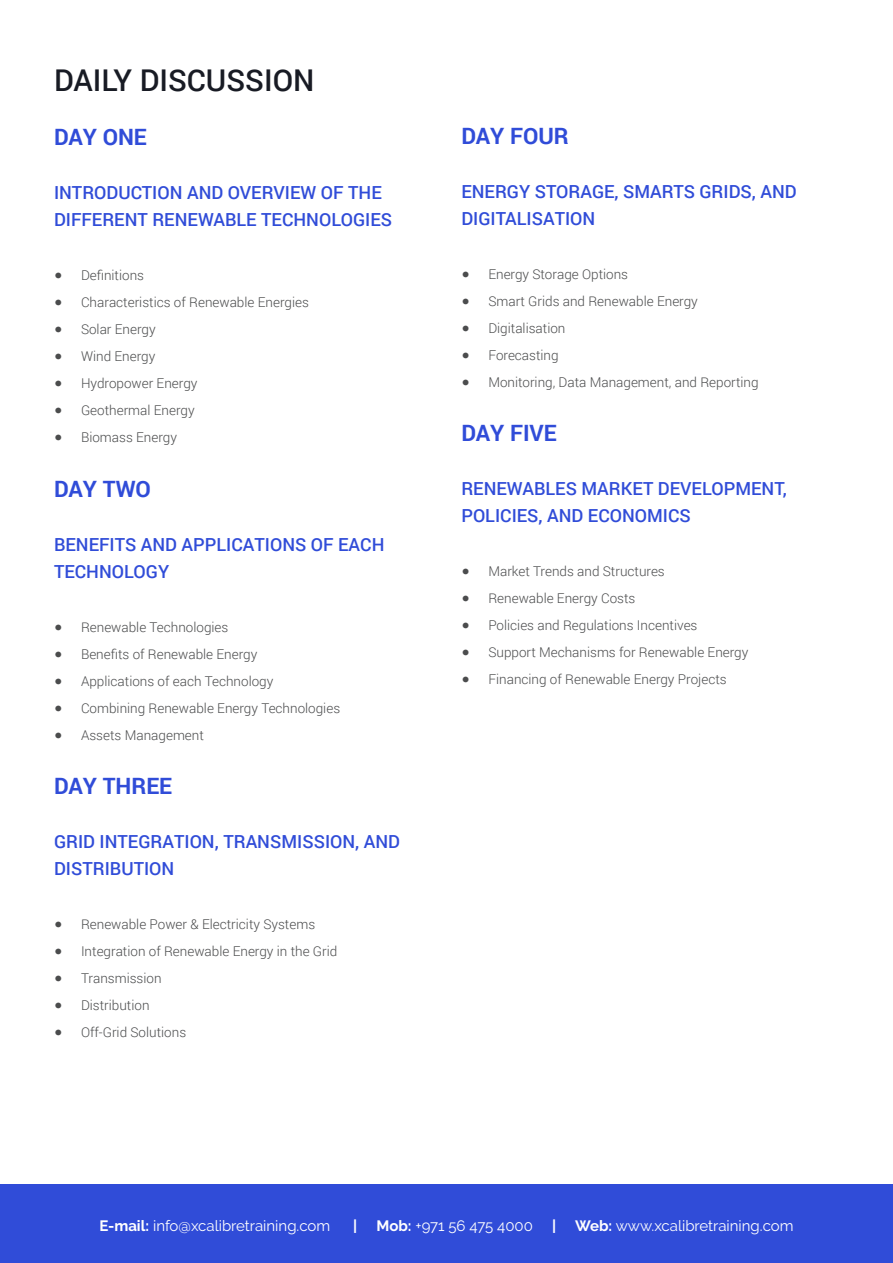
<style>
.page{position:relative;width:893px;height:1263px;background:#fff}
.page>*{position:absolute;margin:0;border:0;box-sizing:border-box;transform-origin:0 0}
.t1{font:500 30px "Roboto";color:#181b24}
.t2{font:700 22.5px "Roboto";color:#304cd8}
.t3{font:500 18px/27px "Roboto";color:#304cd8}
.t4{font:15px "Raleway";color:#fff}
.t5{font:700 15px "Raleway";color:#fff}
.t6{font:300 13.5px "Roboto";color:#4b4c4d}
.s1{font-family:"Helvetica Neue";font-weight:400}
.s2{font-weight:700}
</style>
<div class="page">
<div style="left:0;top:1184px;width:893px;height:79px;background:#304cd8"></div>
<p class="t1" style="left:54px;top:60px;width:262px">DAILY DISCUSSION</p>
<p class="t2" style="left:54px;top:122px;width:94px">DAY ONE</p>
<p class="t3" style="left:54px;top:179px;width:340px">INTRODUCTION AND OVERVIEW OF THE<br>DIFFERENT RENEWABLE TECHNOLOGIES</p>
<p class="t6" style="left:54px;top:266px;width:92px"><span class="s1">●</span> Definitions</p>
<p class="t6" style="left:54px;top:293px;width:256px"><span class="s1">●</span> Characteristics of Renewable Energies</p>
<p class="t6" style="left:54px;top:320px;width:103px"><span class="s1">●</span> Solar Energy</p>
<p class="t6" style="left:54px;top:347px;width:103px"><span class="s1">●</span> Wind Energy</p>
<p class="t6" style="left:54px;top:374px;width:145px"><span class="s1">●</span> Hydropower Energy</p>
<p class="t6" style="left:54px;top:401px;width:142px"><span class="s1">●</span> Geothermal Energy</p>
<p class="t6" style="left:54px;top:428px;width:125px"><span class="s1">●</span> Biomass Energy</p>
<p class="t2" style="left:54px;top:473px;width:99px">DAY TWO</p>
<p class="t3" style="left:54px;top:530px;width:332px">BENEFITS AND APPLICATIONS OF EACH<br>TECHNOLOGY</p>
<p class="t6" style="left:54px;top:617px;width:176px"><span class="s1">●</span> Renewable Technologies</p>
<p class="t6" style="left:54px;top:644px;width:205px"><span class="s1">●</span> Benefits of Renewable Energy</p>
<p class="t6" style="left:54px;top:671px;width:221px"><span class="s1">●</span> Applications of each Technology</p>
<p class="t6" style="left:54px;top:698px;width:288px"><span class="s1">●</span> Combining Renewable Energy Technologies</p>
<p class="t6" style="left:54px;top:725px;width:151px"><span class="s1">●</span> Assets Management</p>
<p class="t2" style="left:54px;top:770px;width:120px">DAY THREE</p>
<p class="t3" style="left:54px;top:827px;width:348px">GRID INTEGRATION, TRANSMISSION, AND<br>DISTRIBUTION</p>
<p class="t6" style="left:54px;top:914px;width:263px"><span class="s1">●</span> Renewable Power &amp; Electricity Systems</p>
<p class="t6" style="left:54px;top:941px;width:285px"><span class="s1">●</span> Integration of Renewable Energy in the Grid</p>
<p class="t6" style="left:54px;top:968px;width:109px"><span class="s1">●</span> Transmission</p>
<p class="t6" style="left:54px;top:995px;width:97px"><span class="s1">●</span> Distribution</p>
<p class="t6" style="left:54px;top:1022px;width:134px"><span class="s1">●</span> Off-Grid Solutions</p>
<p class="t2" style="left:461px;top:120px;width:109px">DAY FOUR</p>
<p class="t3" style="left:461px;top:177px;width:337px">ENERGY STORAGE, SMARTS GRIDS, AND<br>DIGITALISATION</p>
<p class="t6" style="left:461px;top:265px;width:168px"><span class="s1">●</span> Energy Storage Options</p>
<p class="t6" style="left:461px;top:292px;width:238px"><span class="s1">●</span> Smart Grids and Renewable Energy</p>
<p class="t6" style="left:461px;top:319px;width:106px"><span class="s1">●</span> Digitalisation</p>
<p class="t6" style="left:461px;top:346px;width:99px"><span class="s1">●</span> Forecasting</p>
<p class="t6" style="left:461px;top:373px;width:299px"><span class="s1">●</span> Monitoring, Data Management, and Reporting</p>
<p class="t2" style="left:461px;top:417px;width:97px">DAY FIVE</p>
<p class="t3" style="left:461px;top:474px;width:327px">RENEWABLES MARKET DEVELOPMENT,<br>POLICIES, AND ECONOMICS</p>
<p class="t6" style="left:461px;top:562px;width:205px"><span class="s1">●</span> Market Trends and Structures</p>
<p class="t6" style="left:461px;top:589px;width:176px"><span class="s1">●</span> Renewable Energy Costs</p>
<p class="t6" style="left:461px;top:616px;width:238px"><span class="s1">●</span> Policies and Regulations Incentives</p>
<p class="t6" style="left:461px;top:643px;width:289px"><span class="s1">●</span> Support Mechanisms for Renewable Energy</p>
<p class="t6" style="left:461px;top:670px;width:267px"><span class="s1">●</span> Financing of Renewable Energy Projects</p>
<p class="t4" style="left:99px;top:1216px;width:232px"><span class="s2">E-mail:</span> info@xcalibretraining.com</p>
<p class="t5" style="left:353px;top:1217px;width:6px">|</p>
<p class="t4" style="left:376px;top:1216px;width:158px"><span class="s2">Mob:</span> +971 56 475 4000</p>
<p class="t5" style="left:552px;top:1217px;width:6px">|</p>
<p class="t4" style="left:575px;top:1216px;width:220px"><span class="s2">Web:</span> www.xcalibretraining.com</p>
</div>
